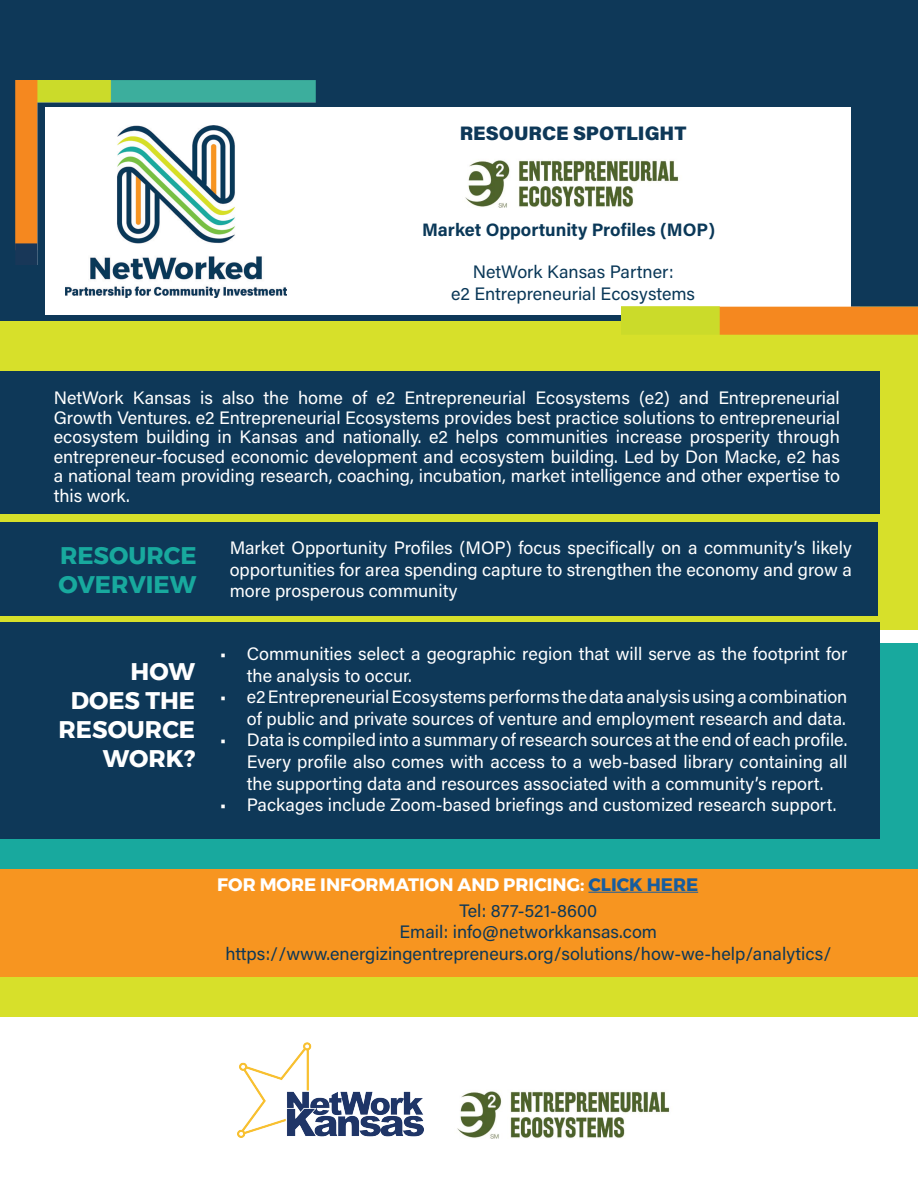
<style>
.page{position:relative;width:918px;height:1188px;background:#fff}
.page>*{position:absolute;margin:0;border:0;box-sizing:border-box;transform-origin:0 0}
.t1{font:700 24px/28.8px "Montserrat";color:#fff;text-align:right}
.t2{font:700 24px "Montserrat";color:#18a99e}
.t3{font:900 19.5px "Acumin Pro";color:#0e3858}
.t4{font:18px/21.6px "Acumin Pro";color:#fff;text-align:justify}
.t5{font:18px "Acumin Pro";color:#0e3858}
.t6{font:18px "Acumin Pro";color:#0a3858}
.t7{font:700 18px "Montserrat";color:#fff}
.t8{font:700 18px "Acumin Pro";color:#0a3858}
.s1{color:#175d9e}
</style>
<div class="page">
<div style="left:0;top:923px;width:918px;height:94px;background:#d7e02a"></div>
<div style="left:0;top:643px;width:918px;height:324px;background:#18a99e"></div>
<div style="left:0;top:292px;width:918px;height:338px;background:#d7e02a"></div>
<div style="left:0;top:0;width:918px;height:320px;background:#0e3858"></div>
<div style="left:45px;top:107px;width:806px;height:208px;background:#fff"></div>
<div style="left:0;top:522px;width:878px;height:94px;background:#0e3858"></div>
<img style="left:15px;top:80px;width:300px;height:185px">
<img style="left:622px;top:306px;width:296px;height:28px">
<div style="left:0;top:869px;width:918px;height:108px;background:#f79520"></div>
<hr style="left:588px;top:892px;width:110px;height:1px;background:#175d9e">
<div style="left:0;top:622px;width:880px;height:216px;background:#0e3858"></div>
<img style="left:65px;top:126px;width:222px;height:171px">
<img style="left:465px;top:160px;width:214px;height:48px">
<div style="left:0;top:371px;width:880px;height:143px;background:#0e3858"></div>
<img style="left:457px;top:1091px;width:213px;height:48px">
<img style="left:238px;top:1042px;width:185px;height:96px">
<p class="t3" style="left:460px;top:120px;width:228px">RESOURCE SPOTLIGHT</p>
<p class="t8" style="left:422px;top:217px;width:294px">Market Opportunity Profiles (MOP)</p>
<p class="t6" style="left:473px;top:259px;width:202px">NetWork Kansas Partner:</p>
<p class="t6" style="left:451px;top:281px;width:246px">e2 Entrepreneurial Ecosystems</p>
<p class="t4" style="left:54px;top:387px;width:788px;line-height:19.5px">NetWork Kansas is also the home of e2 Entrepreneurial Ecosystems (e2) and Entrepreneurial Growth Ventures. e2 Entrepreneurial Ecosystems provides best practice solutions to entrepreneurial ecosystem building in Kansas and nationally. e2 helps communities increase prosperity through entrepreneur-focused economic development and ecosystem building. Led by Don Macke, e2 has a national team providing research, coaching, incubation, market intelligence and other expertise to this work.</p>
<p class="t2" style="left:60px;top:536px;width:138px">RESOURCE</p>
<p class="t2" style="left:58px;top:565px;width:140px">OVERVIEW</p>
<p class="t1" style="left:59px;top:657px;width:138px">HOW<br>DOES THE<br>RESOURCE<br>WORK?</p>
<p class="t4" style="left:230px;top:536px;width:624px">Market Opportunity Profiles (MOP) focus specifically on a community’s likely opportunities for area spending capture to strengthen the economy and grow a more prosperous community</p>
<p class="t4" style="left:247px;top:642px;width:602px;text-indent:-27px">• Communities select a geographic region that will serve as the footprint for the analysis to occur.</p>
<p class="t4" style="left:220px;top:685px;width:629px;text-align:right">• e2 Entrepreneurial Ecosystems performs the data analysis using a combination of public and private sources of venture and employment research and data.</p>
<p class="t4" style="left:247px;top:729px;width:602px;text-indent:-27px">• Data is compiled into a summary of research sources at the end of each profile.<br>Every profile also comes with access to a web-based library containing all the supporting data and resources associated with a community’s report.</p>
<p class="t4" style="left:220px;top:793px;width:618px">• Packages include Zoom-based briefings and customized research support.</p>
<p class="t7" style="left:217px;top:870px;width:482px">FOR MORE INFORMATION AND PRICING: <span class="s1">CLICK HERE</span></p>
<p class="t5" style="left:460px;top:898px;width:139px">Tel: 877-521-8600</p>
<p class="t5" style="left:400px;top:920px;width:259px">Email: info@networkkansas.com</p>
<p class="t5" style="left:225px;top:941px;width:608px">https://www.energizingentrepreneurs.org/solutions/how-we-help/analytics/</p>
</div>
